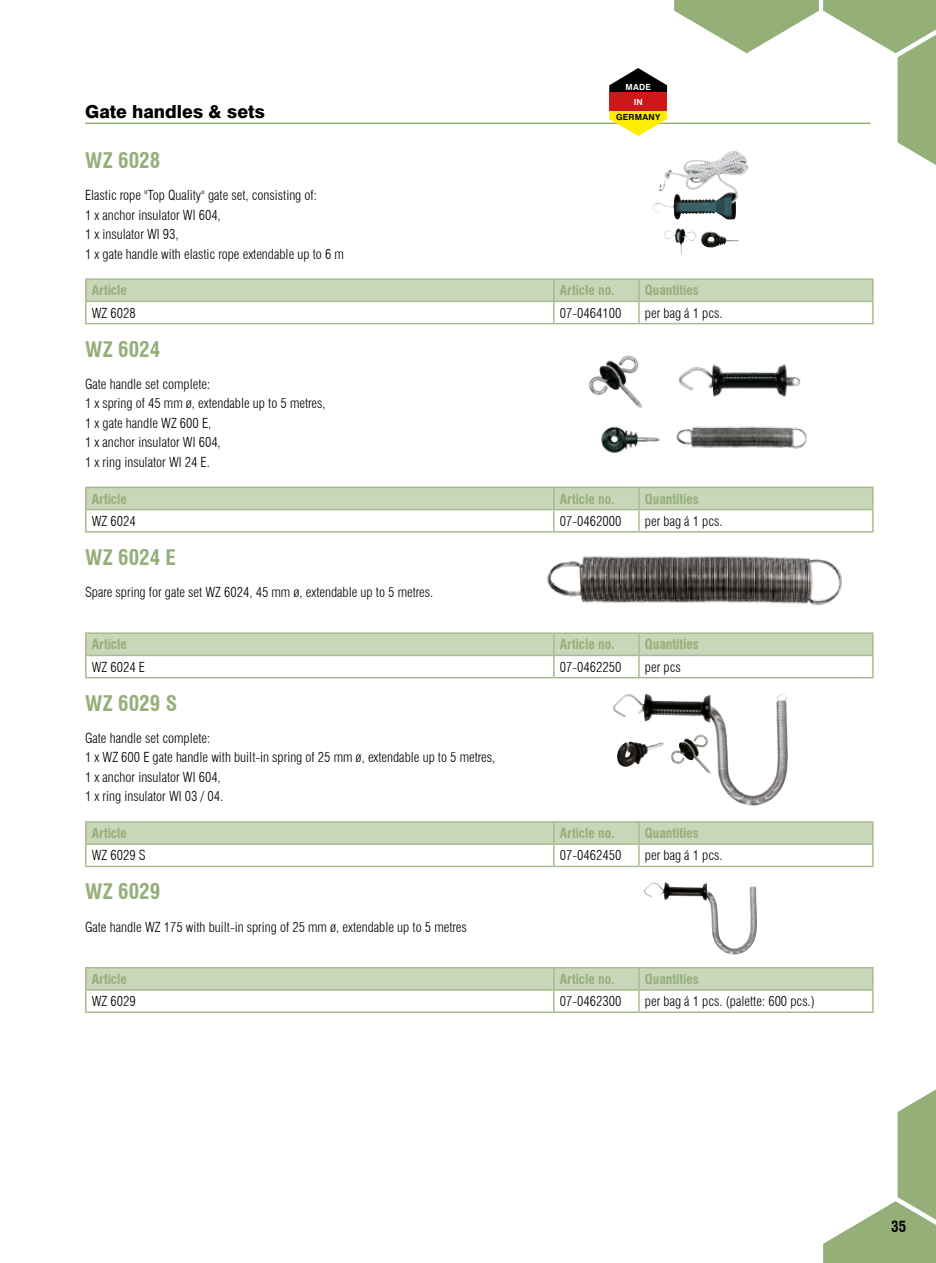
<style>
.page{position:relative;width:936px;height:1263px;background:#fff}
.page>*{position:absolute;margin:0;border:0;box-sizing:border-box;transform-origin:0 0}
.t1{font:700 condensed 21px "Swiss 721 BT";letter-spacing:.005em;color:#95af79}
.t2{font:800 18px "Swiss 721 BT";color:#000}
.t3{font:700 condensed 15px "Swiss 721 BT";color:#000}
.t4{font:300 condensed 13.5px/19.5px "Swiss 721 BT";color:#000}
.t5{font:700 condensed 13.5px "Swiss 721 BT";color:#95af79}
.t6{font:700 8.4px "Swiss 721 BT";letter-spacing:.03em;color:#000}
.t7{font:700 8.4px/15px "Swiss 721 BT";letter-spacing:.03em;color:#fff;text-align:center}
</style>
<div class="page">
<hr style="left:85px;top:123px;width:785px;height:1px;background:#95af79">
<hr style="left:85px;top:280px;width:2px;height:21px;background:#a7bc8f">
<hr style="left:85px;top:278px;width:469px;height:2px;background:#a7bc8f">
<hr style="left:85px;top:301px;width:469px;height:1px;background:#a7bc8f">
<hr style="left:554px;top:278px;width:85px;height:2px;background:#a7bc8f">
<hr style="left:639px;top:278px;width:234px;height:2px;background:#a7bc8f">
<hr style="left:85px;top:302px;width:2px;height:21px;background:#a7bc8f">
<hr style="left:85px;top:323px;width:469px;height:1px;background:#a7bc8f">
<svg style="left:86px;top:280px;width:787px;height:44px"></svg>
<hr style="left:554px;top:323px;width:85px;height:1px;background:#a7bc8f">
<hr style="left:639px;top:323px;width:234px;height:1px;background:#a7bc8f">
<img style="left:663px;top:169px;width:70px;height:19px">
<hr style="left:85px;top:488px;width:2px;height:21px;background:#a7bc8f">
<hr style="left:85px;top:487px;width:469px;height:1px;background:#a7bc8f">
<hr style="left:85px;top:509px;width:469px;height:1px;background:#a7bc8f">
<hr style="left:85px;top:510px;width:2px;height:21px;background:#a7bc8f">
<hr style="left:85px;top:531px;width:469px;height:2px;background:#a7bc8f">
<svg style="left:86px;top:487px;width:787px;height:45px"></svg>
<hr style="left:554px;top:531px;width:85px;height:2px;background:#a7bc8f">
<hr style="left:639px;top:531px;width:234px;height:2px;background:#a7bc8f">
<img style="left:589px;top:355px;width:219px;height:98px">
<hr style="left:85px;top:634px;width:2px;height:21px;background:#a7bc8f">
<hr style="left:85px;top:632px;width:469px;height:2px;background:#a7bc8f">
<hr style="left:85px;top:655px;width:469px;height:1px;background:#a7bc8f">
<hr style="left:554px;top:632px;width:85px;height:2px;background:#a7bc8f">
<hr style="left:639px;top:632px;width:234px;height:2px;background:#a7bc8f">
<hr style="left:85px;top:656px;width:2px;height:21px;background:#a7bc8f">
<hr style="left:85px;top:677px;width:469px;height:1px;background:#a7bc8f">
<svg style="left:86px;top:634px;width:787px;height:44px"></svg>
<hr style="left:554px;top:677px;width:85px;height:1px;background:#a7bc8f">
<hr style="left:639px;top:677px;width:234px;height:1px;background:#a7bc8f">
<img style="left:547px;top:556px;width:295px;height:50px">
<hr style="left:85px;top:823px;width:2px;height:20px;background:#a7bc8f">
<hr style="left:85px;top:821px;width:469px;height:2px;background:#a7bc8f">
<hr style="left:85px;top:843px;width:469px;height:2px;background:#a7bc8f">
<hr style="left:554px;top:821px;width:85px;height:2px;background:#a7bc8f">
<hr style="left:639px;top:821px;width:234px;height:2px;background:#a7bc8f">
<hr style="left:85px;top:845px;width:2px;height:21px;background:#a7bc8f">
<hr style="left:85px;top:866px;width:469px;height:1px;background:#a7bc8f">
<svg style="left:86px;top:822px;width:787px;height:44px"></svg>
<hr style="left:554px;top:866px;width:85px;height:1px;background:#a7bc8f">
<hr style="left:639px;top:866px;width:234px;height:1px;background:#a7bc8f">
<img style="left:613px;top:694px;width:33px;height:24px">
<hr style="left:85px;top:968px;width:2px;height:21px;background:#a7bc8f">
<hr style="left:85px;top:967px;width:469px;height:1px;background:#a7bc8f">
<hr style="left:85px;top:989px;width:469px;height:2px;background:#a7bc8f">
<hr style="left:554px;top:967px;width:85px;height:1px;background:#a7bc8f">
<hr style="left:639px;top:967px;width:234px;height:1px;background:#a7bc8f">
<hr style="left:85px;top:991px;width:2px;height:20px;background:#a7bc8f">
<hr style="left:85px;top:1011px;width:469px;height:2px;background:#a7bc8f">
<svg style="left:86px;top:968px;width:787px;height:44px"></svg>
<hr style="left:554px;top:1011px;width:85px;height:2px;background:#a7bc8f">
<hr style="left:639px;top:1011px;width:234px;height:2px;background:#a7bc8f">
<img style="left:644px;top:882px;width:67px;height:26px">
<svg style="left:609px;top:68px;width:58px;height:25px"></svg>
<div style="left:609px;top:93px;width:58px;height:18px;background:#cd1719"></div>
<svg style="left:609px;top:111px;width:58px;height:25px"></svg>
<svg style="left:674px;top:0;width:261px;height:185px"></svg>
<svg style="left:823px;top:1090px;width:112px;height:173px"></svg>
<h2 class="t2" style="left:85px;top:101px;width:181px">Gate handles &amp; sets</h2>
<p class="t7" style="left:625px;top:80px;width:27px">MADE<br>IN</p>
<p class="t6" style="left:616px;top:112px;width:46px">GERMANY</p>
<h1 class="t1" style="left:85px;top:148px;width:77px">WZ 6028</h1>
<p class="t4" style="left:85px;top:185px;width:260px">Elastic rope "Top Quality" gate set, consisting of:<br>1 x anchor insulator WI 604,<br>1 x insulator WI 93,<br>1 x gate handle with elastic rope extendable up to 6 m</p>
<p class="t5" style="left:92px;top:282px;width:36px">Article</p>
<p class="t5" style="left:560px;top:282px;width:56px">Article no.</p>
<p class="t5" style="left:645px;top:282px;width:55px">Quantities</p>
<p class="t4" style="left:92px;top:303px;width:45px">WZ 6028</p>
<p class="t4" style="left:560px;top:303px;width:63px">07-0464100</p>
<p class="t4" style="left:645px;top:303px;width:79px">per bag á 1 pcs.</p>
<h1 class="t1" style="left:85px;top:336px;width:77px">WZ 6024</h1>
<p class="t4" style="left:85px;top:374px;width:242px">Gate handle set complete:<br>1 x spring of 45 mm ø, extendable up to 5 metres,<br>1 x gate handle WZ 600 E,<br>1 x anchor insulator WI 604,<br>1 x ring insulator WI 24 E.</p>
<p class="t5" style="left:92px;top:491px;width:36px">Article</p>
<p class="t5" style="left:560px;top:491px;width:56px">Article no.</p>
<p class="t5" style="left:645px;top:491px;width:55px">Quantities</p>
<p class="t4" style="left:92px;top:511px;width:45px">WZ 6024</p>
<p class="t4" style="left:560px;top:511px;width:63px">07-0462000</p>
<p class="t4" style="left:645px;top:511px;width:79px">per bag á 1 pcs.</p>
<h1 class="t1" style="left:85px;top:545px;width:92px">WZ 6024 E</h1>
<p class="t4" style="left:85px;top:582px;width:349px">Spare spring for gate set WZ 6024, 45 mm ø, extendable up to 5 metres.</p>
<p class="t5" style="left:92px;top:636px;width:36px">Article</p>
<p class="t5" style="left:560px;top:636px;width:56px">Article no.</p>
<p class="t5" style="left:645px;top:636px;width:55px">Quantities</p>
<p class="t4" style="left:92px;top:657px;width:55px">WZ 6024 E</p>
<p class="t4" style="left:560px;top:657px;width:63px">07-0462250</p>
<p class="t4" style="left:645px;top:657px;width:37px">per pcs</p>
<h1 class="t1" style="left:85px;top:690px;width:94px">WZ 6029 S</h1>
<p class="t4" style="left:85px;top:728px;width:411px">Gate handle set complete:<br>1 x WZ 600 E gate handle with built-in spring of 25 mm ø, extendable up to 5 metres, 1 x anchor insulator WI 604,<br>1 x ring insulator WI 03 / 04.</p>
<p class="t5" style="left:92px;top:825px;width:36px">Article</p>
<p class="t5" style="left:560px;top:825px;width:56px">Article no.</p>
<p class="t5" style="left:645px;top:825px;width:55px">Quantities</p>
<p class="t4" style="left:92px;top:846px;width:55px">WZ 6029 S</p>
<p class="t4" style="left:560px;top:846px;width:63px">07-0462450</p>
<p class="t4" style="left:645px;top:846px;width:79px">per bag á 1 pcs.</p>
<h1 class="t1" style="left:85px;top:879px;width:77px">WZ 6029</h1>
<p class="t4" style="left:85px;top:917px;width:383px">Gate handle WZ 175 with built-in spring of 25 mm ø, extendable up to 5 metres</p>
<p class="t5" style="left:92px;top:971px;width:36px">Article</p>
<p class="t5" style="left:560px;top:971px;width:56px">Article no.</p>
<p class="t5" style="left:645px;top:971px;width:55px">Quantities</p>
<p class="t4" style="left:92px;top:991px;width:45px">WZ 6029</p>
<p class="t4" style="left:560px;top:991px;width:63px">07-0462300</p>
<p class="t4" style="left:645px;top:991px;width:171px">per bag á 1 pcs. (palette: 600 pcs.)</p>
<p class="t3" style="left:891px;top:1217px;width:16px">35</p>
</div>
